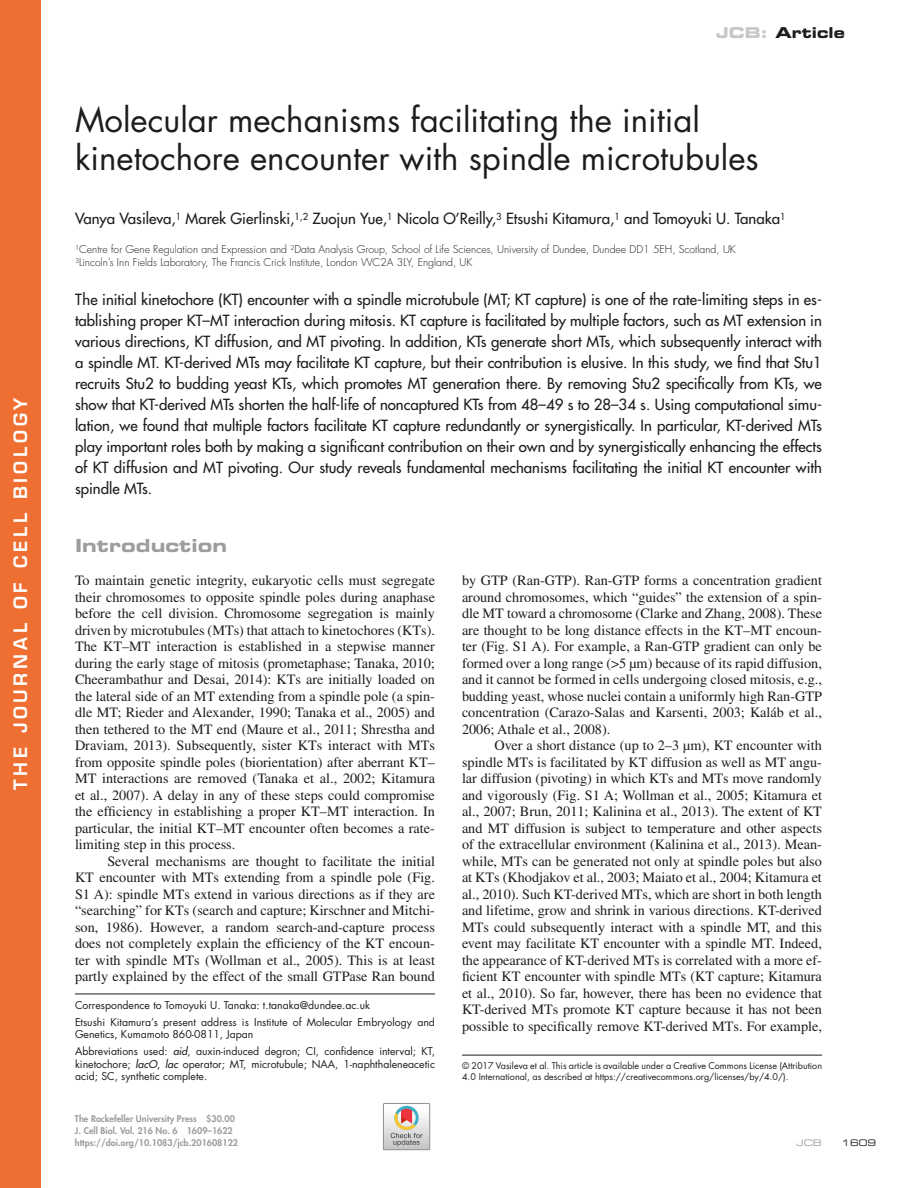
<style>
.page{position:relative;width:918px;height:1188px;background:#fff}
.page>*{position:absolute;margin:0;border:0;box-sizing:border-box;transform-origin:0 0}
.t1{font:33px/38.2px "Futura Std";color:#1d1d1b}
.t2{font:600 18px "Eurostile LT Std";letter-spacing:.205em;color:#fff}
.t3{font:18px "Eurostile LT Std Bold Ex 2";letter-spacing:.005em;color:#9d9d9d}
.t4{font:500 15px/21px "Futura Std";color:#1d1d1b;text-align:justify}
.t5{font:15px "Eurostile LT Std Bold Ex 2";color:#1d1d1b}
.t6{font:14.25px/16.5px "Times LT Std";color:#1d1d1b;text-align:justify}
.t7{font:10.5px/16.8px "Futura Std";color:#1d1d1b}
.t8{font:300 10.5px/13.5px "Futura Std";color:#1d1d1b}
.t9{font:9px/10.8px "Futura Std";color:#1d1d1b}
.t10{font:800 9px/12px "Futura Std";color:#9d9d9d}
.t11{font:9px "Eurostile LT Std Ex 2";color:#1d1d1b}
.t12{font:9px "Eurostile LT Std Ex 2";color:#9d9d9d}
.s1{color:#c7c7c6}
.s2{font-weight:500;font-style:italic}
</style>
<div class="page">
<div style="left:0;top:0;width:40px;height:1188px;background:#ee6f31"></div>
<svg style="left:383px;top:1103px;width:47px;height:47px"></svg>
<hr style="left:75px;top:994px;width:360px;height:1px;background:#1d1d1b">
<hr style="left:462px;top:1055px;width:360px;height:1px;background:#1d1d1b">
<p class="t2" style="left:9px;top:790px;width:395px;rotate:-90deg">THE JOURNAL OF CELL BIOLOGY</p>
<p class="t5" style="left:716px;top:22px;width:130px"><span class="s1">JCB:</span> Article</p>
<h1 class="t1" style="left:75px;top:101px;width:685px">Molecular mechanisms facilitating the initial kinetochore encounter with spindle microtubules</h1>
<p class="t4" style="left:75px;top:209px;width:712px">Vanya Vasileva,<sup>1</sup> Marek Gierlinski,<sup>1,2</sup> Zuojun Yue,<sup>1</sup> Nicola O’Reilly,<sup>3</sup> Etsushi Kitamura,<sup>1</sup> and Tomoyuki U. Tanaka<sup>1</sup></p>
<p class="t8" style="left:75px;top:243px;width:662px"><sup>1</sup>Centre for Gene Regulation and Expression and <sup>2</sup>Data Analysis Group, School of Life Sciences, University of Dundee, Dundee DD1 5EH, Scotland, UK<br><sup>3</sup>Lincoln’s Inn Fields Laboratory, The Francis Crick Institute, London WC2A 3LY, England, UK</p>
<p class="t4" style="left:75px;top:289px;width:749px">The initial kinetochore (KT) encounter with a spindle microtubule (MT; KT capture) is one of the rate-limiting steps in es&shy;tablishing proper KT–MT interaction during mitosis. KT capture is facilitated by multiple factors, such as MT extension in various directions, KT diffusion, and MT pivoting. In addition, KTs generate short MTs, which subsequently interact with a spindle MT. KT-derived MTs may facilitate KT capture, but their contribution is elusive. In this study, we find that Stu1 recruits Stu2 to budding yeast KTs, which promotes MT generation there. By removing Stu2 specifically from KTs, we show that KT-derived MTs shorten the half-life of noncaptured KTs from 48–49 s to 28–34 s. Using computational simu&shy;lation, we found that multiple factors facilitate KT capture redundantly or synergistically. In particular, KT-derived MTs play important roles both by making a significant contribution on their own and by synergistically enhancing the effects of KT diffusion and MT pivoting. Our study reveals fundamental mechanisms facilitating the initial KT encounter with spindle MTs.</p>
<p class="t3" style="left:75px;top:533px;width:154px">Introduction</p>
<p class="t6" style="left:75px;top:572px;width:362px">To maintain genetic integrity, eukaryotic cells must segregate their chromosomes to opposite spindle poles during anaphase before the cell division. Chromosome segregation is mainly driven by microtubules (MTs) that attach to kinetochores (KTs).<br>The KT–MT interaction is established in a stepwise manner during the early stage of mitosis (prometaphase; Tanaka, 2010; Cheerambathur and Desai, 2014): KTs are initially loaded on the lateral side of an MT extending from a spindle pole (a spin&shy;dle MT; Rieder and Alexander, 1990; Tanaka et al., 2005) and then tethered to the MT end (Maure et al., 2011; Shrestha and Draviam, 2013). Subsequently, sister KTs interact with MTs from opposite spindle poles (biorientation) after aberrant KT– MT interactions are removed (Tanaka et al., 2002; Kitamura et al., 2007). A delay in any of these steps could compromise the efficiency in establishing a proper KT–MT interaction. In particular, the initial KT–MT encounter often becomes a rate&shy;limiting step in this process.</p>
<p class="t6" style="left:75px;top:852px;width:362px;text-indent:32px">Several mechanisms are thought to facilitate the initial KT encounter with MTs extending from a spindle pole (Fig.<br>S1 A): spindle MTs extend in various directions as if they are “searching” for KTs (search and capture; Kirschner and Mitchi&shy;son, 1986). However, a random search-and-capture process does not completely explain the efficiency of the KT encoun&shy;ter with spindle MTs (Wollman et al., 2005). This is at least partly explained by the effect of the small GTPase Ran bound</p>
<p class="t7" style="left:75px;top:997px;width:361px">Correspondence to Tomoyuki U. Tanaka: t.tanaka@dundee.ac.uk<br>Etsushi Kitamura’s present address is Institute of Molecular Embryology and</p>
<p class="t7" style="left:75px;top:1026px;width:362px">Genetics, Kumamoto 860-0811, Japan<br>Abbreviations used: <span class="s2">aid</span>, auxin-induced degron; CI, confidence interval; KT,</p>
<p class="t7" style="left:75px;top:1058px;width:362px;line-height:12.5px">kinetochore; <span class="s2">lacO</span>, <span class="s2">lac</span> operator; MT, microtubule; NAA, 1-naphthaleneacetic acid; SC, synthetic complete.</p>
<p class="t10" style="left:75px;top:1112px;width:165px">The Rockefeller University Press $30.00<br>J. Cell Biol. Vol. 216 No. 6 1609–1622 https://doi.org/10.1083/jcb.201608122</p>
<p class="t6" style="left:462px;top:572px;width:362px">by GTP (Ran-GTP). Ran-GTP forms a concentration gradient around chromosomes, which “guides” the extension of a spin&shy;dle MT toward a chromosome (Clarke and Zhang, 2008). These are thought to be long distance effects in the KT–MT encoun&shy;ter (Fig. S1 A). For example, a Ran-GTP gradient can only be formed over a long range (&gt;5 µm) because of its rapid diffusion, and it cannot be formed in cells undergoing closed mitosis, e.g., budding yeast, whose nuclei contain a uniformly high Ran-GTP concentration (Carazo-Salas and Karsenti, 2003; Kaláb et al., 2006; Athale et al., 2008).</p>
<p class="t6" style="left:462px;top:737px;width:362px;text-indent:32px">Over a short distance (up to 2–3 µm), KT encounter with spindle MTs is facilitated by KT diffusion as well as MT angu&shy;lar diffusion (pivoting) in which KTs and MTs move randomly and vigorously (Fig. S1 A; Wollman et al., 2005; Kitamura et al., 2007; Brun, 2011; Kalinina et al., 2013). The extent of KT and MT diffusion is subject to temperature and other aspects of the extracellular environment (Kalinina et al., 2013). Mean&shy;while, MTs can be generated not only at spindle poles but also at KTs (Khodjakov et al., 2003; Maiato et al., 2004; Kitamura et al., 2010). Such KT-derived MTs, which are short in both length and lifetime, grow and shrink in various directions. KT-derived MTs could subsequently interact with a spindle MT, and this event may facilitate KT encounter with a spindle MT. Indeed, the appearance of KT-derived MTs is correlated with a more ef&shy;ficient KT encounter with spindle MTs (KT capture; Kitamura et al., 2010). So far, however, there has been no evidence that KT-derived MTs promote KT capture because it has not been possible to specifically remove KT-derived MTs. For example,</p>
<p class="t9" style="left:462px;top:1061px;width:362px">© 2017 Vasileva et al. This article is available under a Creative Commons License (Attribution<br>4.0 International, as described at https://creativecommons.org/licenses/by/4.0/).</p>
<p class="t12" style="left:796px;top:1136px;width:27px">JCB</p>
<p class="t11" style="left:842px;top:1136px;width:36px">1609</p>
</div>
